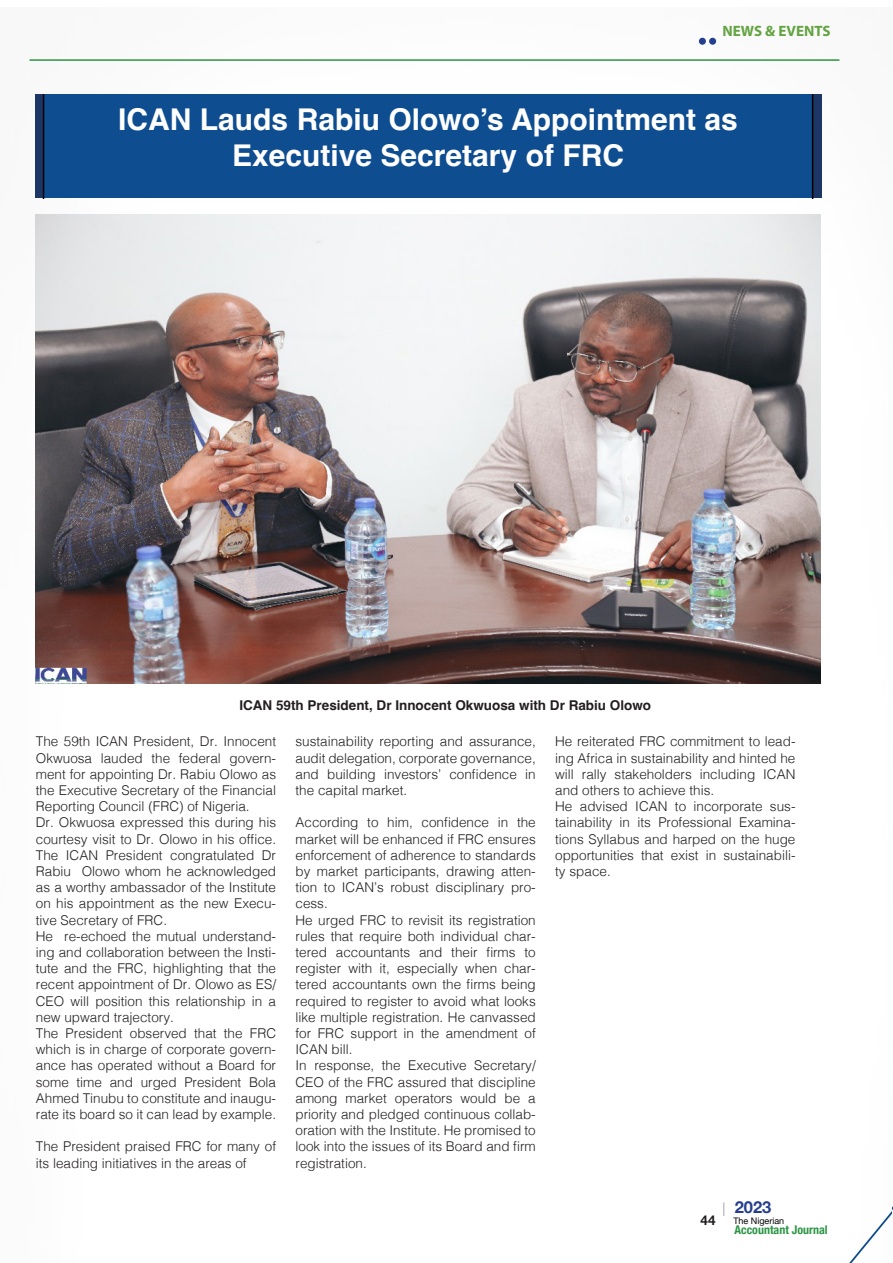
<style>
.page{position:relative;width:893px;height:1263px;background:#fff}
.page>*{position:absolute;margin:0;border:0;box-sizing:border-box;transform-origin:0 0}
.t1{font:700 30px "Helvetica";color:#fff}
.t2{font:700 16.5px "Helvetica Neue";color:#253f8e}
.t3{font:700 15px "Myriad Pro";color:#64a342}
.t4{font:300 13.5px/16.2px "Helvetica";color:#231f20;text-align:justify}
.t5{font:700 13.5px "Helvetica";color:#231f20}
.t6{font:700 13.5px "Helvetica Neue";color:#231f20}
.t7{font:700 condensed 12px "Helvetica Neue";color:#2c9544}
.t8{font:9px "Helvetica Neue";color:#000304}
.s1{font-weight:400;font-size:13.5px;color:#a1a3a6}
</style>
<div class="page">
<div style="left:699px;top:38px;width:7px;height:7px;background:#253f8e;border-radius:50%"></div>
<div style="left:709px;top:38px;width:7px;height:7px;background:#253f8e;border-radius:50%"></div>
<hr style="left:29px;top:59px;width:810px;height:2px;background:#2c9544">
<div style="left:35px;top:95px;width:786px;height:103px;background:#1c3665"></div>
<div style="left:43px;top:95px;width:770px;height:103px;background:#0f4d91"></div>
<img style="left:36px;top:214px;width:784px;height:469px">
<p class="t3" style="left:722px;top:21px;width:110px">NEWS &amp; EVENTS</p>
<p class="t1" style="left:118px;top:101px;width:621px">ICAN Lauds Rabiu Olowo’s Appointment as</p>
<p class="t1" style="left:232px;top:137px;width:393px">Executive Secretary of FRC</p>
<p class="t5" style="left:239px;top:697px;width:413px">ICAN 59th President, Dr Innocent Okwuosa with Dr Rabiu Olowo</p>
<p class="t4" style="left:36px;top:733px;width:242px">The 59th ICAN President, Dr. Innocent Okwuosa lauded the federal govern&shy;ment for appointing Dr. Rabiu Olowo as the Executive Secretary of the Financial Reporting Council (FRC) of Nigeria.</p>
<p class="t4" style="left:36px;top:814px;width:242px">Dr. Okwuosa expressed this during his courtesy visit to Dr. Olowo in his office.<br>The ICAN President congratulated Dr Rabiu Olowo whom he acknowledged as a worthy ambassador of the Institute on his appointment as the new Execu&shy;tive Secretary of FRC.</p>
<p class="t4" style="left:36px;top:927px;width:242px">He re-echoed the mutual understand&shy;ing and collaboration between the Insti&shy;tute and the FRC, highlighting that the recent appointment of Dr. Olowo as ES/ CEO will position this relationship in a new upward trajectory.</p>
<p class="t4" style="left:36px;top:1024px;width:242px">The President observed that the FRC which is in charge of corporate govern&shy;ance has operated without a Board for some time and urged President Bola Ahmed Tinubu to constitute and inaugu&shy;rate its board so it can lead by example.</p>
<p class="t4" style="left:36px;top:1138px;width:242px">The President praised FRC for many of its leading initiatives in the areas of</p>
<p class="t4" style="left:296px;top:733px;width:242px">sustainability reporting and assurance, audit delegation, corporate governance, and building investors’ confidence in the capital market.</p>
<p class="t4" style="left:296px;top:814px;width:242px">According to him, confidence in the market will be enhanced if FRC ensures enforcement of adherence to standards by market participants, drawing atten&shy;tion to ICAN’s robust disciplinary pro&shy;cess.</p>
<p class="t4" style="left:296px;top:911px;width:242px">He urged FRC to revisit its registration rules that require both individual char&shy;tered accountants and their firms to register with it, especially when char&shy;tered accountants own the firms being required to register to avoid what looks like multiple registration. He canvassed for FRC support in the amendment of ICAN bill.</p>
<p class="t4" style="left:296px;top:1057px;width:242px">In response, the Executive Secretary/ CEO of the FRC assured that discipline among market operators would be a priority and pledged continuous collab&shy;oration with the Institute. He promised to look into the issues of its Board and firm registration.</p>
<p class="t4" style="left:555px;top:733px;width:242px">He reiterated FRC commitment to lead&shy;ing Africa in sustainability and hinted he will rally stakeholders including ICAN and others to achieve this.</p>
<p class="t4" style="left:555px;top:797px;width:242px">He advised ICAN to incorporate sus&shy;tainability in its Professional Examina&shy;tions Syllabus and harped on the huge opportunities that exist in sustainabili&shy;ty space.</p>
<p class="t6" style="left:701px;top:1210px;width:17px">44</p>
<p class="t2" style="left:722px;top:1194px;width:50px"><span class="s1">|</span> 2023</p>
<p class="t8" style="left:733px;top:1214px;width:52px">The Nigerian</p>
<p class="t7" style="left:734px;top:1220px;width:95px">Accountant Journal</p>
</div>
